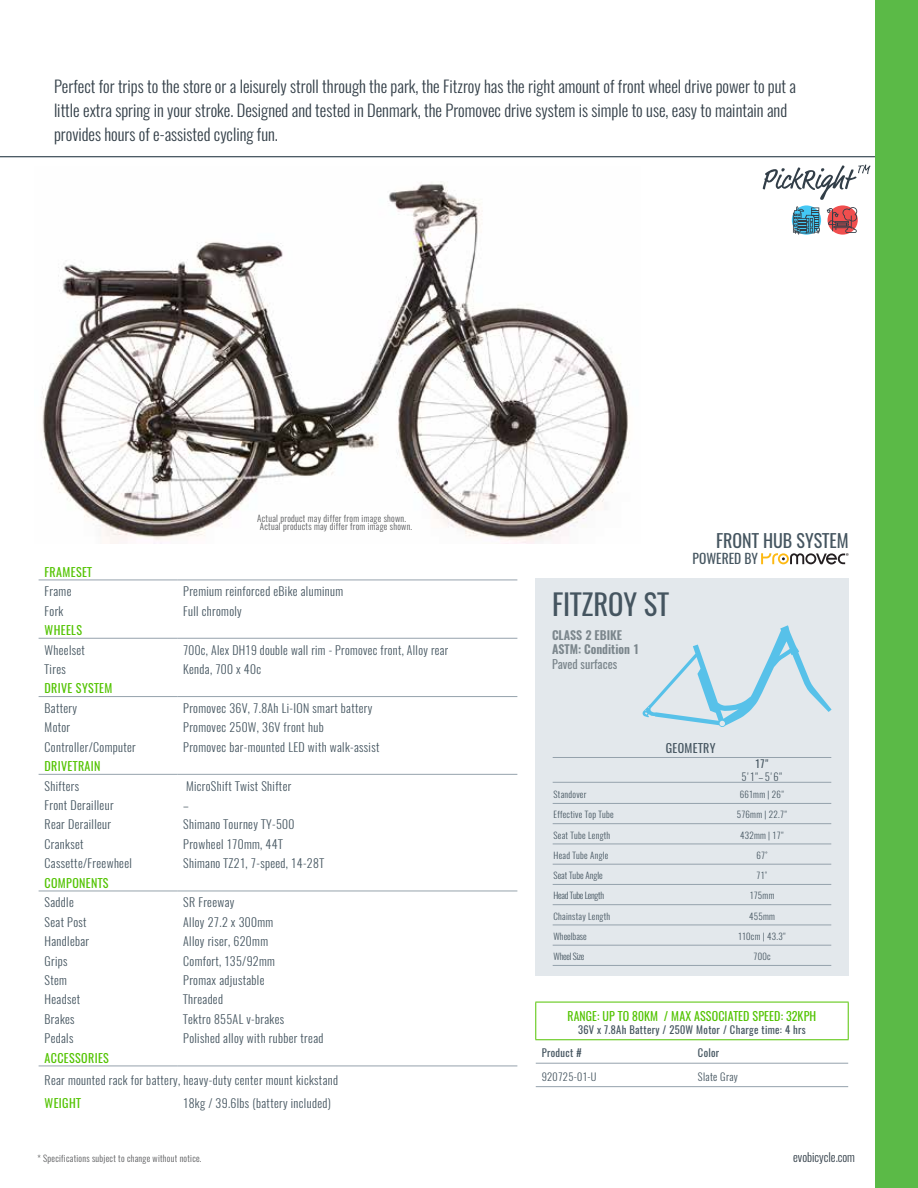
<style>
.page{position:relative;width:918px;height:1188px;background:#fff}
.page>*{position:absolute;margin:0;border:0;box-sizing:border-box;transform-origin:0 0}
.t1{font:28.5px "Oswald";color:#455560}
.t2{font:18px "Oswald";color:#455560}
.t3{font:300 16.5px/24px "Oswald";color:#333f48}
.t4{font:13.5px "Oswald";color:#455560}
.t5{font:300 12px "Oswald";letter-spacing:.03em;color:#455560}
.t6{font:12px "Oswald";letter-spacing:.03em;color:#52c300}
.t7{font:12px "Oswald";letter-spacing:.01em;color:#52c300}
.t8{font:600 12px/14.4px "Oswald";color:#7b868c}
.t9{font:300 12px "Oswald";color:#323e48}
.t10{font:12px "Oswald";color:#7b868c}
.t11{font:12px "Oswald";letter-spacing:.03em;color:#455560}
.t12{font:10.5px "Oswald";letter-spacing:.03em;color:#455560}
.t13{font:300 10.5px "Oswald";letter-spacing:.03em;color:#455560}
.t14{font:300 9px "Oswald";letter-spacing:.03em;color:#455560}
.t15{font:300 9px "Oswald";letter-spacing:.03em;color:#58595b}
.t16{font:300 9px "Oswald";letter-spacing:-.03em;color:#455560}
.t17{font:300 9px "Oswald";color:#455560}
</style>
<div class="page">
<div style="left:875px;top:0;width:43px;height:1188px;background:#5bba47"></div>
<div style="left:535px;top:578px;width:314px;height:398px;background:#e3e8ec"></div>
<svg style="left:642px;top:625px;width:190px;height:102px"></svg>
<img style="left:42px;top:181px;width:588px;height:363px">
<hr style="left:553px;top:757px;width:139px;height:1px;background:#95a2ac">
<hr style="left:692px;top:757px;width:139px;height:1px;background:#95a2ac">
<hr style="left:553px;top:782px;width:139px;height:1px;background:#95a2ac">
<hr style="left:692px;top:782px;width:139px;height:1px;background:#95a2ac">
<hr style="left:553px;top:803px;width:139px;height:1px;background:#95a2ac">
<hr style="left:692px;top:803px;width:139px;height:1px;background:#95a2ac">
<hr style="left:553px;top:823px;width:139px;height:1px;background:#95a2ac">
<hr style="left:692px;top:823px;width:139px;height:1px;background:#95a2ac">
<hr style="left:553px;top:844px;width:139px;height:1px;background:#95a2ac">
<hr style="left:692px;top:844px;width:139px;height:1px;background:#95a2ac">
<hr style="left:553px;top:864px;width:139px;height:1px;background:#95a2ac">
<hr style="left:692px;top:864px;width:139px;height:1px;background:#95a2ac">
<hr style="left:553px;top:904px;width:139px;height:1px;background:#95a2ac">
<hr style="left:692px;top:904px;width:139px;height:1px;background:#95a2ac">
<hr style="left:553px;top:925px;width:139px;height:1px;background:#95a2ac">
<hr style="left:692px;top:925px;width:139px;height:1px;background:#95a2ac">
<hr style="left:553px;top:884px;width:139px;height:1px;background:#95a2ac">
<hr style="left:692px;top:884px;width:139px;height:1px;background:#95a2ac">
<hr style="left:553px;top:945px;width:139px;height:1px;background:#95a2ac">
<hr style="left:692px;top:945px;width:139px;height:1px;background:#95a2ac">
<hr style="left:553px;top:965px;width:139px;height:1px;background:#95a2ac">
<hr style="left:692px;top:965px;width:139px;height:1px;background:#95a2ac">
<hr style="left:39px;top:580px;width:138px;height:1px;background:#95a2ac">
<hr style="left:177px;top:580px;width:340px;height:1px;background:#95a2ac">
<hr style="left:39px;top:638px;width:138px;height:1px;background:#95a2ac">
<hr style="left:177px;top:638px;width:340px;height:1px;background:#95a2ac">
<hr style="left:39px;top:696px;width:138px;height:1px;background:#95a2ac">
<hr style="left:177px;top:696px;width:340px;height:1px;background:#95a2ac">
<hr style="left:39px;top:891px;width:138px;height:1px;background:#95a2ac">
<hr style="left:177px;top:891px;width:340px;height:1px;background:#95a2ac">
<hr style="left:39px;top:774px;width:138px;height:1px;background:#95a2ac">
<hr style="left:177px;top:774px;width:340px;height:1px;background:#95a2ac">
<hr style="left:39px;top:1066px;width:138px;height:1px;background:#95a2ac">
<hr style="left:177px;top:1066px;width:340px;height:1px;background:#95a2ac">
<hr style="left:536px;top:1063px;width:156px;height:1px;background:#95a2ac">
<hr style="left:692px;top:1063px;width:156px;height:1px;background:#95a2ac">
<hr style="left:536px;top:1086px;width:156px;height:1px;background:#95a2ac">
<hr style="left:692px;top:1086px;width:156px;height:1px;background:#95a2ac">
<hr style="left:535px;top:1002px;width:157px;height:1px;background:#52c300">
<hr style="left:535px;top:1002px;width:1px;height:37px;background:#52c300">
<hr style="left:692px;top:1002px;width:157px;height:1px;background:#52c300">
<hr style="left:848px;top:1002px;width:1px;height:37px;background:#52c300">
<hr style="left:535px;top:1039px;width:157px;height:1px;background:#52c300">
<hr style="left:692px;top:1039px;width:157px;height:1px;background:#52c300">
<svg style="left:761px;top:553px;width:88px;height:11px"></svg>
<hr style="left:0;top:156px;width:875px;height:1px;background:#455560">
<svg style="left:763px;top:165px;width:107px;height:35px"></svg>
<svg style="left:828px;top:205px;width:30px;height:30px"></svg>
<svg style="left:827px;top:207px;width:30px;height:26px"></svg>
<svg style="left:792px;top:205px;width:29px;height:30px"></svg>
<svg style="left:793px;top:206px;width:27px;height:29px"></svg>
<p class="t3" style="left:54px;top:74px;width:744px">Perfect for trips to the store or a leisurely stroll through the park, the Fitzroy has the right amount of front wheel drive power to put a little extra spring in your stroke. Designed and tested in Denmark, the Promovec drive system is simple to use, easy to maintain and provides hours of e-assisted cycling fun.</p>
<p class="t15" style="left:257px;top:512px;width:150px">Actual product may differ from image shown.</p>
<p class="t15" style="left:260px;top:520px;width:154px">Actual products may differ from image shown.</p>
<p class="t6" style="left:45px;top:563px;width:49px">FRAMESET</p>
<p class="t5" style="left:45px;top:584px;width:28px">Frame</p>
<p class="t5" style="left:183px;top:584px;width:162px">Premium reinforced eBike aluminum</p>
<p class="t5" style="left:45px;top:603px;width:20px">Fork</p>
<p class="t5" style="left:183px;top:603px;width:60px">Full chromoly</p>
<p class="t6" style="left:45px;top:622px;width:39px">WHEELS</p>
<p class="t5" style="left:45px;top:642px;width:42px">Wheelset</p>
<p class="t5" style="left:183px;top:642px;width:267px">700c, Alex DH19 double wall rim - Promovec front, Alloy rear</p>
<p class="t5" style="left:45px;top:661px;width:23px">Tires</p>
<p class="t5" style="left:183px;top:661px;width:80px">Kenda, 700 x 40c</p>
<p class="t6" style="left:45px;top:680px;width:69px">DRIVE SYSTEM</p>
<p class="t5" style="left:45px;top:700px;width:34px">Battery</p>
<p class="t5" style="left:183px;top:700px;width:191px">Promovec 36V, 7.8Ah Li-ION smart battery</p>
<p class="t5" style="left:45px;top:719px;width:27px">Motor</p>
<p class="t5" style="left:183px;top:719px;width:142px">Promovec 250W, 36V front hub</p>
<p class="t5" style="left:45px;top:739px;width:93px">Controller/Computer</p>
<p class="t5" style="left:183px;top:739px;width:198px">Promovec bar-mounted LED with walk-assist</p>
<p class="t6" style="left:45px;top:758px;width:57px">DRIVETRAIN</p>
<p class="t5" style="left:45px;top:778px;width:36px">Shifters</p>
<p class="t5" style="left:186px;top:778px;width:107px">MicroShift Twist Shifter</p>
<p class="t5" style="left:45px;top:797px;width:70px">Front Derailleur</p>
<p class="t5" style="left:183px;top:797px;width:7px">–</p>
<p class="t5" style="left:45px;top:817px;width:68px">Rear Derailleur</p>
<p class="t5" style="left:183px;top:817px;width:113px">Shimano Tourney TY-500</p>
<p class="t5" style="left:45px;top:836px;width:41px">Crankset</p>
<p class="t5" style="left:183px;top:836px;width:101px">Prowheel 170mm, 44T</p>
<p class="t5" style="left:45px;top:855px;width:89px">Cassette/Freewheel</p>
<p class="t5" style="left:183px;top:855px;width:142px">Shimano TZ21, 7-speed, 14-28T</p>
<p class="t6" style="left:45px;top:874px;width:66px">COMPONENTS</p>
<p class="t5" style="left:45px;top:895px;width:31px">Saddle</p>
<p class="t5" style="left:183px;top:895px;width:53px">SR Freeway</p>
<p class="t5" style="left:45px;top:914px;width:43px">Seat Post</p>
<p class="t5" style="left:183px;top:914px;width:91px">Alloy 27.2 x 300mm</p>
<p class="t5" style="left:45px;top:933px;width:46px">Handlebar</p>
<p class="t5" style="left:183px;top:933px;width:86px">Alloy riser, 620mm</p>
<p class="t5" style="left:45px;top:953px;width:25px">Grips</p>
<p class="t5" style="left:183px;top:953px;width:93px">Comfort, 135/92mm</p>
<p class="t5" style="left:45px;top:972px;width:24px">Stem</p>
<p class="t5" style="left:183px;top:972px;width:83px">Promax adjustable</p>
<p class="t5" style="left:45px;top:992px;width:37px">Headset</p>
<p class="t5" style="left:183px;top:992px;width:41px">Threaded</p>
<p class="t5" style="left:45px;top:1011px;width:32px">Brakes</p>
<p class="t5" style="left:183px;top:1011px;width:102px">Tektro 855AL v-brakes</p>
<p class="t5" style="left:45px;top:1030px;width:30px">Pedals</p>
<p class="t5" style="left:183px;top:1030px;width:142px">Polished alloy with rubber tread</p>
<p class="t6" style="left:45px;top:1049px;width:66px">ACCESSORIES</p>
<p class="t5" style="left:45px;top:1072px;width:295px">Rear mounted rack for battery, heavy-duty center mount kickstand</p>
<p class="t6" style="left:45px;top:1095px;width:38px">WEIGHT</p>
<p class="t5" style="left:183px;top:1095px;width:149px">18kg / 39.6lbs (battery included)</p>
<p class="t15" style="left:37px;top:1152px;width:166px">* Specifications subject to change without notice.</p>
<h1 class="t1" style="left:552px;top:585px;width:118px">FITZROY ST</h1>
<p class="t8" style="left:552px;top:628px;width:89px">CLASS 2 EBIKE<br>ASTM: Condition 1</p>
<p class="t10" style="left:552px;top:655px;width:67px">Paved surfaces</p>
<h2 class="t2" style="left:716px;top:528px;width:134px">FRONT HUB SYSTEM</h2>
<p class="t4" style="left:693px;top:550px;width:67px">POWERED BY</p>
<p class="t11" style="left:666px;top:740px;width:51px">GEOMETRY</p>
<p class="t12" style="left:755px;top:757px;width:15px">17"</p>
<p class="t13" style="left:741px;top:769px;width:43px">5'1"–5'6"</p>
<p class="t14" style="left:554px;top:788px;width:34px">Standover</p>
<p class="t14" style="left:740px;top:788px;width:46px">661mm | 26"</p>
<p class="t14" style="left:554px;top:809px;width:62px">Effective Top Tube</p>
<p class="t14" style="left:737px;top:809px;width:52px">576mm | 22.7"</p>
<p class="t14" style="left:554px;top:829px;width:58px">Seat Tube Length</p>
<p class="t14" style="left:740px;top:829px;width:45px">432mm | 17"</p>
<p class="t14" style="left:554px;top:849px;width:56px">Head Tube Angle</p>
<p class="t14" style="left:756px;top:849px;width:13px">67˚</p>
<p class="t17" style="left:554px;top:870px;width:51px">Seat Tube Angle</p>
<p class="t14" style="left:757px;top:870px;width:12px">71˚</p>
<p class="t16" style="left:554px;top:890px;width:52px">Head Tube Length</p>
<p class="t14" style="left:750px;top:890px;width:26px">175mm</p>
<p class="t14" style="left:554px;top:910px;width:58px">Chainstay Length</p>
<p class="t14" style="left:749px;top:910px;width:27px">455mm</p>
<p class="t17" style="left:554px;top:930px;width:35px">Wheelbase</p>
<p class="t14" style="left:738px;top:930px;width:50px">110cm | 43.3"</p>
<p class="t16" style="left:554px;top:951px;width:33px">Wheel Size</p>
<p class="t14" style="left:754px;top:951px;width:19px">700c</p>
<p class="t7" style="left:568px;top:1008px;width:250px">RANGE: UP TO 80KM / MAX ASSOCIATED SPEED: 32KPH</p>
<p class="t12" style="left:578px;top:1022px;width:229px">36V x 7.8Ah Battery / 250W Motor / Charge time: 4 hrs</p>
<p class="t12" style="left:542px;top:1046px;width:41px">Product #</p>
<p class="t12" style="left:698px;top:1046px;width:23px">Color</p>
<p class="t13" style="left:542px;top:1069px;width:56px">920725-01-U</p>
<p class="t13" style="left:698px;top:1069px;width:41px">Slate Gray</p>
<p class="t9" style="left:793px;top:1149px;width:63px">evobicycle.com</p>
</div>
